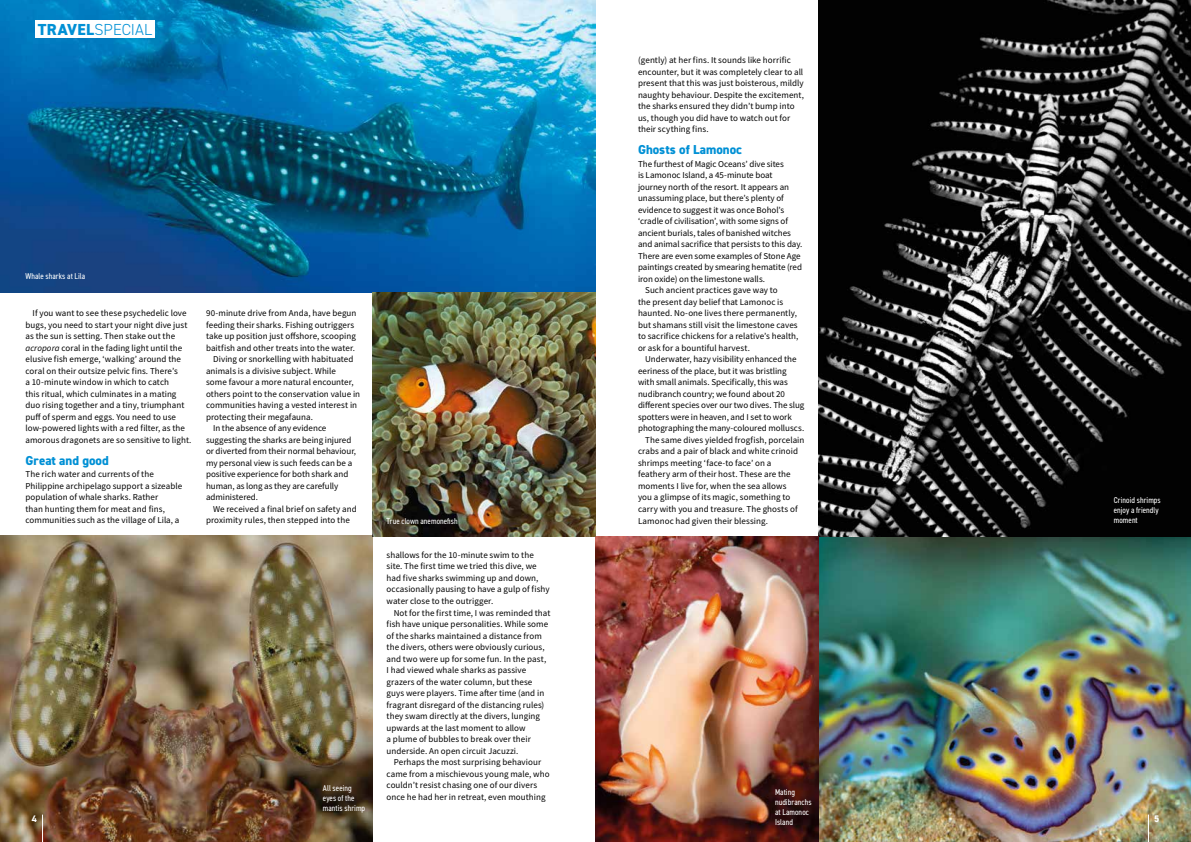
<style>
.page{position:relative;width:1191px;height:842px;background:#fff}
.page>*{position:absolute;margin:0;border:0;box-sizing:border-box;transform-origin:0 0}
.t1{font:300 16px "DIN2014";color:#0090d5}
.t2{font:800 13px "DIN2014";color:#0090d5}
.t3{font:700 9.5px "DIN2014";color:#fff}
.t4{font:9px/11.5px "Source Sans Variable";letter-spacing:.005em;color:#000}
.t5{font:condensed 8.5px/10px "DIN2014";letter-spacing:.005em;color:#fff}
.s1{font-weight:800}
.s2{font-style:italic}
</style>
<div class="page">
<img style="left:818px;top:0;width:373px;height:842px">
<img style="left:0;top:536px;width:372px;height:306px">
<svg style="left:42px;top:815px;width:1px;height:27px"></svg>
<svg style="left:1148px;top:815px;width:1px;height:27px"></svg>
<img style="left:0;top:0;width:595px;height:292px">
<div style="left:35px;top:20px;width:120px;height:18px;background:#fff"></div>
<img style="left:595px;top:537px;width:223px;height:305px">
<img style="left:372px;top:292px;width:223px;height:244px">
<h1 class="t1" style="left:38px;top:19px;width:116px"><span class="s1">TRAVEL</span>SPECIAL</h1>
<p class="t5" style="left:26px;top:271px;width:61px">Whale sharks at Lila</p>
<p class="t4" style="left:26px;top:308px;width:167px;text-indent:7px">If you want to see these psychedelic love bugs, you need to start your night dive just as the sun is setting. Then stake out the <span class="s2">acropora</span> coral in the fading light until the elusive fish emerge, ‘walking’ around the coral on their outsize pelvic fins. There’s<br>a 10-minute window in which to catch<br>this ritual, which culminates in a mating duo rising together and a tiny, triumphant puff of sperm and eggs. You need to use low-powered lights with a red filter, as the amorous dragonets are so sensitive to light.</p>
<h2 class="t2" style="left:26px;top:451px;width:85px">Great and good</h2>
<p class="t4" style="left:26px;top:469px;width:158px">The rich water and currents of the Philippine archipelago support a sizeable population of whale sharks. Rather<br>than hunting them for meat and fins, communities such as the village of Lila, a</p>
<p class="t4" style="left:206px;top:308px;width:152px">90-minute drive from Anda, have begun</p>
<p class="t4" style="left:206px;top:319px;width:150px">feeding their sharks. Fishing outriggers</p>
<p class="t4" style="left:206px;top:331px;width:151px">take up position just offshore, scooping</p>
<p class="t4" style="left:206px;top:342px;width:150px">baitfish and other treats into the water.</p>
<p class="t4" style="left:213px;top:354px;width:142px">Diving or snorkelling with habituated</p>
<p class="t4" style="left:206px;top:365px;width:131px">animals is a divisive subject. While</p>
<p class="t4" style="left:206px;top:377px;width:149px">some favour a more natural encounter,</p>
<p class="t4" style="left:206px;top:388px;width:156px">others point to the conservation value in</p>
<p class="t4" style="left:206px;top:400px;width:153px">communities having a vested interest in</p>
<p class="t4" style="left:206px;top:411px;width:108px">protecting their megafauna.</p>
<p class="t4" style="left:213px;top:423px;width:115px">In the absence of any evidence</p>
<p class="t4" style="left:206px;top:434px;width:147px">suggesting the sharks are being injured</p>
<p class="t4" style="left:206px;top:446px;width:152px">or diverted from their normal behaviour,</p>
<p class="t4" style="left:206px;top:457px;width:148px">my personal view is such feeds can be a</p>
<p class="t4" style="left:206px;top:469px;width:144px">positive experience for both shark and</p>
<p class="t4" style="left:206px;top:480px;width:134px">human, as long as they are carefully</p>
<p class="t4" style="left:206px;top:492px;width:54px">administered.</p>
<p class="t4" style="left:213px;top:503px;width:145px">We received a final brief on safety and</p>
<p class="t4" style="left:206px;top:515px;width:145px">proximity rules, then stepped into the</p>
<p class="t5" style="left:386px;top:515px;width:73px">True clown anemonefish</p>
<p class="t4" style="left:638px;top:55px;width:167px">(gently) at her fins. It sounds like horrific encounter, but it was completely clear to all present that this was just boisterous, mildly naughty behaviour. Despite the excitement, the sharks ensured they didn’t bump into us, though you did have to watch out for their scything fins.</p>
<h2 class="t2" style="left:638px;top:141px;width:106px">Ghosts of Lamonoc</h2>
<p class="t4" style="left:638px;top:158px;width:147px">The furthest of Magic Oceans’ dive sites</p>
<p class="t4" style="left:638px;top:170px;width:136px">is Lamonoc Island, a 45-minute boat</p>
<p class="t4" style="left:638px;top:181px;width:153px">journey north of the resort. It appears an</p>
<p class="t4" style="left:638px;top:193px;width:147px">unassuming place, but there’s plenty of</p>
<p class="t4" style="left:638px;top:204px;width:148px">evidence to suggest it was once Bohol’s</p>
<p class="t4" style="left:638px;top:216px;width:151px">‘cradle of civilisation’, with some signs of</p>
<p class="t4" style="left:638px;top:227px;width:154px">ancient burials, tales of banished witches</p>
<p class="t4" style="left:638px;top:239px;width:166px">and animal sacrifice that persists to this day.</p>
<p class="t4" style="left:638px;top:250px;width:164px">There are even some examples of Stone Age</p>
<p class="t4" style="left:638px;top:262px;width:166px">paintings created by smearing hematite (red</p>
<p class="t4" style="left:638px;top:273px;width:129px">iron oxide) on the limestone walls.</p>
<p class="t4" style="left:645px;top:285px;width:134px">Such ancient practices gave way to</p>
<p class="t4" style="left:638px;top:296px;width:147px">the present day belief that Lamonoc is</p>
<p class="t4" style="left:638px;top:308px;width:160px">haunted. No-one lives there permanently,</p>
<p class="t4" style="left:638px;top:319px;width:161px">but shamans still visit the limestone caves</p>
<p class="t4" style="left:638px;top:331px;width:162px">to sacrifice chickens for a relative’s health,</p>
<p class="t4" style="left:638px;top:342px;width:113px">or ask for a bountiful harvest.</p>
<p class="t4" style="left:645px;top:354px;width:153px">Underwater, hazy visibility enhanced the</p>
<p class="t4" style="left:638px;top:365px;width:150px">eeriness of the place, but it was bristling</p>
<p class="t4" style="left:638px;top:377px;width:151px">with small animals. Specifically, this was</p>
<p class="t4" style="left:638px;top:388px;width:149px">nudibranch country; we found about 20</p>
<p class="t4" style="left:638px;top:400px;width:168px">different species over our two dives. The slug</p>
<p class="t4" style="left:638px;top:411px;width:155px">spotters were in heaven, and I set to work</p>
<p class="t4" style="left:638px;top:423px;width:168px">photographing the many-coloured molluscs.</p>
<p class="t4" style="left:645px;top:434px;width:161px">The same dives yielded frogfish, porcelain</p>
<p class="t4" style="left:638px;top:446px;width:162px">crabs and a pair of black and white crinoid</p>
<p class="t4" style="left:638px;top:457px;width:135px">shrimps meeting ‘face-to face’ on a</p>
<p class="t4" style="left:638px;top:469px;width:154px">feathery arm of their host. These are the</p>
<p class="t4" style="left:638px;top:480px;width:150px">moments I live for, when the sea allows</p>
<p class="t4" style="left:638px;top:492px;width:154px">you a glimpse of its magic, something to</p>
<p class="t4" style="left:638px;top:503px;width:161px">carry with you and treasure. The ghosts of</p>
<p class="t4" style="left:638px;top:515px;width:131px">Lamonoc had given their blessing.</p>
<p class="t5" style="left:1113px;top:495px;width:48px">Crinoid shrimps enjoy a friendly moment</p>
<p class="t4" style="left:386px;top:549px;width:164px">shallows for the 10-minute swim to the site. The first time we tried this dive, we had five sharks swimming up and down, occasionally pausing to have a gulp of fishy water close to the outrigger.</p>
<p class="t4" style="left:386px;top:607px;width:165px;text-indent:7px">Not for the first time, I was reminded that fish have unique personalities. While some of the sharks maintained a distance from the divers, others were obviously curious, and two were up for some fun. In the past, I had viewed whale sharks as passive grazers of the water column, but these guys were players. Time after time (and in fragrant disregard of the distancing rules) they swam directly at the divers, lunging upwards at the last moment to allow<br>a plume of bubbles to break over their underside. An open circuit Jacuzzi.</p>
<p class="t4" style="left:386px;top:756px;width:164px;text-indent:7px">Perhaps the most surprising behaviour came from a mischievous young male, who couldn’t resist chasing one of our divers once he had her in retreat, even mouthing</p>
<p class="t5" style="left:323px;top:782px;width:44px">All seeing eyes of the mantis shrimp</p>
<p class="t5" style="left:775px;top:786px;width:38px">Mating nudibranchs at Lamonoc<br>Island</p>
<p class="t3" style="left:32px;top:812px;width:7px">4</p>
<p class="t3" style="left:1154px;top:812px;width:7px">5</p>
</div>
